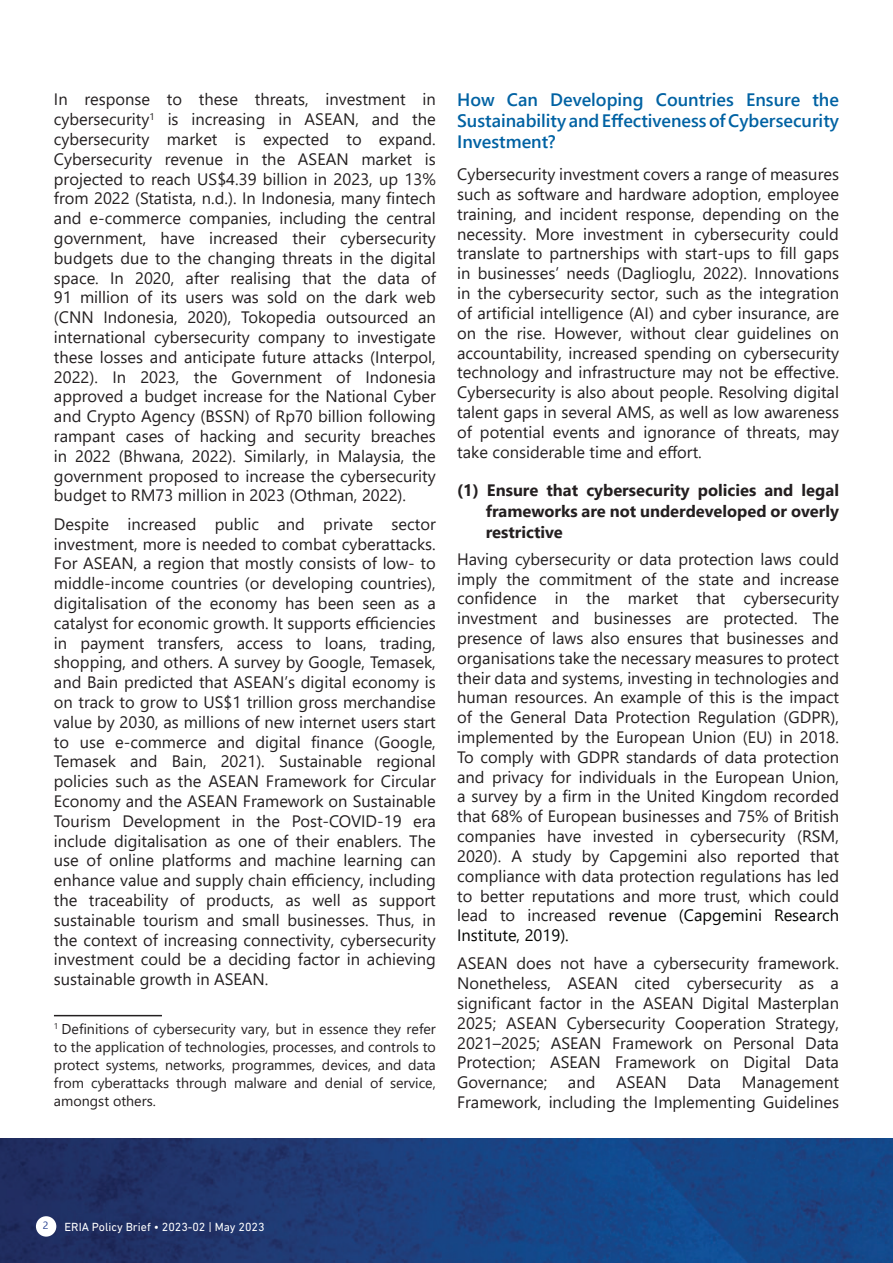
<style>
.page{position:relative;width:893px;height:1263px;background:#fff}
.page>*{position:absolute;margin:0;border:0;box-sizing:border-box;transform-origin:0 0}
.t1{font:600 18px/21px "Segoe UI";color:#0062a3;text-align:justify}
.t2{font:16.5px/19.8px "Segoe UI";color:#231f20;text-align:justify}
.t3{font:700 16.5px/21px "Segoe UI";color:#231f20;text-align:justify}
.t4{font:14.25px/18px "Segoe UI";color:#231f20;text-align:justify}
.t5{font:12px "DIN Next LT Pro";color:#fff}
.t6{font:10.5px "Ebrima";color:#253f8e}
.s1{color:#040503}
</style>
<div class="page">
<img style="left:0;top:1138px;width:893px;height:125px">
<div style="left:36px;top:1216px;width:20px;height:20px;background:#fff;border-radius:50%"></div>
<hr style="left:54px;top:1015px;width:108px;height:1px;background:#231f20">
<p class="t2" style="left:54px;top:88px;width:383px">In response to these threats, investment in cybersecurity<sup>1</sup> is increasing in ASEAN, and the cybersecurity market is expected to expand.<br>Cybersecurity revenue in the ASEAN market is projected to reach US$4.39 billion in 2023, up 13% from 2022 (Statista, n.d.). In Indonesia, many fintech and e-commerce companies, including the central government, have increased their cybersecurity budgets due to the changing threats in the digital space. In 2020, after realising that the data of 91 million of its users was sold on the dark web (CNN Indonesia, 2020), Tokopedia outsourced an international cybersecurity company to investigate these losses and anticipate future attacks (Interpol, 2022). In 2023, the Government of Indonesia approved a budget increase for the National Cyber and Crypto Agency (BSSN) of Rp70 billion following rampant cases of hacking and security breaches in 2022 (Bhwana, 2022). Similarly, in Malaysia, the government proposed to increase the cybersecurity budget to RM73 million in 2023 (Othman, 2022).</p>
<p class="t2" style="left:54px;top:512px;width:383px">Despite increased public and private sector investment, more is needed to combat cyberattacks.<br>For ASEAN, a region that mostly consists of low- to middle-income countries (or developing countries), digitalisation of the economy has been seen as a catalyst for economic growth. It supports efficiencies in payment transfers, access to loans, trading, shopping, and others. A survey by Google, Temasek, and Bain predicted that ASEAN’s digital economy is on track to grow to US$1 trillion gross merchandise value by 2030, as millions of new internet users start to use e-commerce and digital finance (Google, Temasek and Bain, 2021). Sustainable regional policies such as the ASEAN Framework for Circular Economy and the ASEAN Framework on Sustainable Tourism Development in the Post-COVID-19 era include digitalisation as one of their enablers. The use of online platforms and machine learning can enhance value and supply chain efficiency, including the traceability of products, as well as support sustainable tourism and small businesses. Thus, in the context of increasing connectivity, cybersecurity investment could be a deciding factor in achieving sustainable growth in ASEAN.</p>
<p class="t4" style="left:54px;top:1018px;width:383px"><sup>1</sup> Definitions of cybersecurity vary, but in essence they refer to the application of technologies, processes, and controls to protect systems, networks, programmes, devices, and data from cyberattacks through malware and denial of service, amongst others.</p>
<p class="t1" style="left:457px;top:88px;width:383px">How Can Developing Countries Ensure the Sustainability and Effectiveness of Cybersecurity Investment?</p>
<p class="t2" style="left:457px;top:163px;width:383px">Cybersecurity investment covers a range of measures such as software and hardware adoption, employee training, and incident response, depending on the necessity. More investment in cybersecurity could translate to partnerships with start-ups to fill gaps in businesses’ needs (Daglioglu, 2022). Innovations in the cybersecurity sector, such as the integration of artificial intelligence (AI) and cyber insurance, are on the rise. However, without clear guidelines on accountability, increased spending on cybersecurity technology and infrastructure may not be effective.<br>Cybersecurity is also about people. Resolving digital talent gaps in several AMS, as well as low awareness of potential events and ignorance of threats, may take considerable time and effort.</p>
<p class="t3" style="left:486px;top:478px;width:355px;text-indent:-28px">(1) Ensure that cybersecurity policies and legal frameworks are not underdeveloped or overly restrictive</p>
<p class="t2" style="left:457px;top:548px;width:383px">Having cybersecurity or data protection laws could imply the commitment of the state and increase confidence in the market that cybersecurity investment and businesses are protected. The presence of laws also ensures that businesses and organisations take the necessary measures to protect their data and systems, investing in technologies and human resources. An example of this is the impact of the General Data Protection Regulation (GDPR), implemented by the European Union (EU) in 2018.<br>To comply with GDPR standards of data protection and privacy for individuals in the European Union, a survey by a firm in the United Kingdom recorded that 68% of European businesses and 75% of British companies have invested in cybersecurity (RSM, 2020). A study by Capgemini also reported that compliance with data protection regulations has led to better reputations and more trust, which could lead to increased <span class="s1">revenue (Capgemini Research Institute, 2019).</span></p>
<p class="t2" style="left:457px;top:952px;width:383px">ASEAN does not have a cybersecurity framework.<br>Nonetheless, ASEAN cited cybersecurity as a significant factor in the ASEAN Digital Masterplan 2025; ASEAN Cybersecurity Cooperation Strategy, 2021–2025; ASEAN Framework on Personal Data Protection; ASEAN Framework on Digital Data Governance; and ASEAN Data Management Framework, including the Implementing Guidelines</p>
<p class="t6" style="left:43px;top:1218px;width:7px">2</p>
<p class="t5" style="left:65px;top:1220px;width:202px">ERIA Policy Brief • 2023-02 | May 2023</p>
</div>
